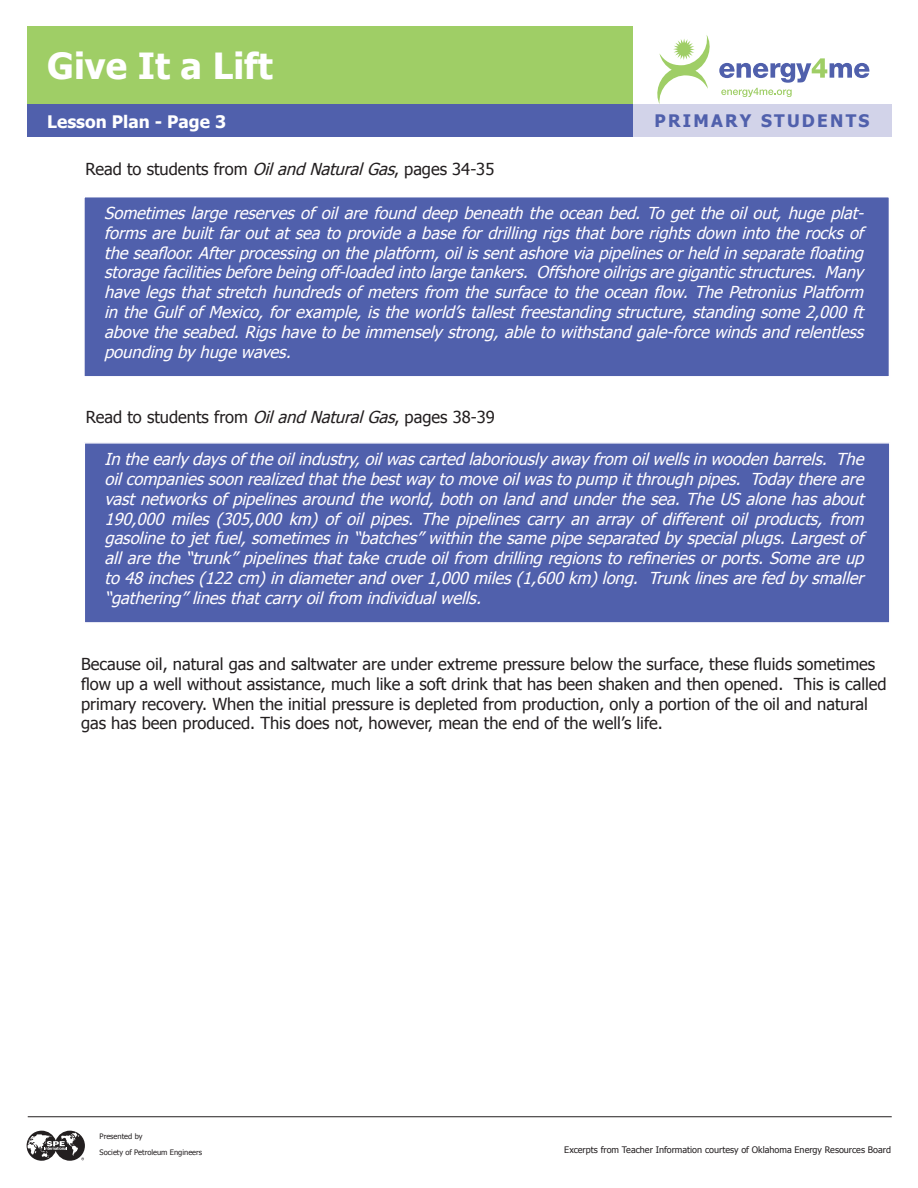
<style>
.page{position:relative;width:918px;height:1188px;background:#fff}
.page>*{position:absolute;margin:0;border:0;box-sizing:border-box;transform-origin:0 0}
.t1{font:700 36px "Tahoma";color:#fff}
.t2{font:700 17.25px "Tahoma";color:#fff}
.t3{font:700 17.25px "Tahoma";letter-spacing:.13em;color:#5060ac}
.t4{font:italic 16.5px/19.8px "Tahoma";letter-spacing:-.005em;color:#fffdff}
.t5{font:16.5px/19.8px "Tahoma";color:#231f20}
.t6{font:9px "Tahoma";color:#231f20}
.t7{font:7.5px/15.8px "Tahoma";color:#231f20}
.s1{font-style:italic}
</style>
<div class="page">
<div style="left:633px;top:104px;width:258px;height:33px;background:#d2d3e9"></div>
<div style="left:27px;top:27px;width:606px;height:77px;background:#9fce66"></div>
<div style="left:27px;top:104px;width:606px;height:33px;background:#5060ac"></div>
<hr style="left:28px;top:1116px;width:864px;height:1px;background:#231f20">
<svg style="left:657px;top:35px;width:213px;height:69px"></svg>
<div style="left:84px;top:197px;width:805px;height:180px;background:#5060ac"></div>
<div style="left:83px;top:196px;width:807px;height:182px;border:2px solid #fffeff"></div>
<div style="left:84px;top:443px;width:806px;height:180px;background:#5060ac"></div>
<div style="left:84px;top:442px;width:807px;height:182px;border:2px solid #fffeff"></div>
<svg style="left:27px;top:1131px;width:58px;height:30px"></svg>
<h1 class="t1" style="left:47px;top:52px;width:227px">Give It a Lift</h1>
<p class="t2" style="left:47px;top:114px;width:180px">Lesson Plan - Page 3</p>
<p class="t3" style="left:655px;top:113px;width:216px">PRIMARY STUDENTS</p>
<p class="t5" style="left:86px;top:161px;width:410px">Read to students from <span class="s1">Oiland NaturalGas</span>, pages 34-35</p>
<p class="t4" style="left:104px;top:202px;width:766px">Sometimes large reserves of oil are found deep beneath the ocean bed. To get the oil out, huge plat&shy;forms are built far out at sea to provide a base for drilling rigs that bore rights down into the rocks of theseafloor.Afterprocessingontheplatform,oilissentashoreviapipelinesorheldinseparatefloating storagefacilitiesbeforebeingoff-loadedintolargetankers. Offshoreoilrigsaregiganticstructures. Many have legs that stretch hundreds of meters from the surface to the ocean flow. The Petronius Platform in the Gulf of Mexico, for example, is the world’s tallest freestanding structure, standing some 2,000 ft abovetheseabed.Rigshavetobeimmensely strong,abletowithstandgale-forcewindsandrelentless poundingby hugewaves.</p>
<p class="t5" style="left:86px;top:408px;width:410px">Read to students from <span class="s1">Oiland NaturalGas</span>, pages 38-39</p>
<p class="t4" style="left:105px;top:449px;width:766px;text-align:justify">Intheearly daysoftheoilindustry,oilwascartedlaboriously away from oilwellsinwoodenbarrels. The oilcompaniessoonrealizedthatthebestway tomoveoilwastopumpitthroughpipes. Today thereare vastnetworksofpipelinesaroundtheworld,bothonlandandunderthesea.TheUSalonehasabout 190,000 miles (305,000 km) of oil pipes. The pipelines carry an array of different oil products, from gasolinetojetfuel,sometimesin“batches”withinthesamepipeseparatedby specialplugs.Largestof allarethe“trunk”pipelinesthattakecrudeoilfrom drillingregionstorefineriesorports.Someareup to48inches(122cm)indiameterandover1,000miles(1,600km)long. Trunklinesarefedby smaller “gathering”linesthatcarry oilfrom individualwells.</p>
<p class="t5" style="left:81px;top:653px;width:807px">Because oil, natural gas and saltwater are under extreme pressure below the surface, these fluids sometimes flow up a well without assistance, much like a soft drink that has been shaken and then opened. This is called primary recovery. When the initial pressure is depleted from production, only a portion of the oil and natural gas has been produced. This does not, however, mean the end of the well’s life.</p>
<p class="t7" style="left:100px;top:1129px;width:104px">Presented by<br>Society of Petroleum Engineers</p>
<p class="t6" style="left:564px;top:1144px;width:328px">Excerpts from Teacher Information courtesy of Oklahoma Energy Resources Board</p>
</div>
